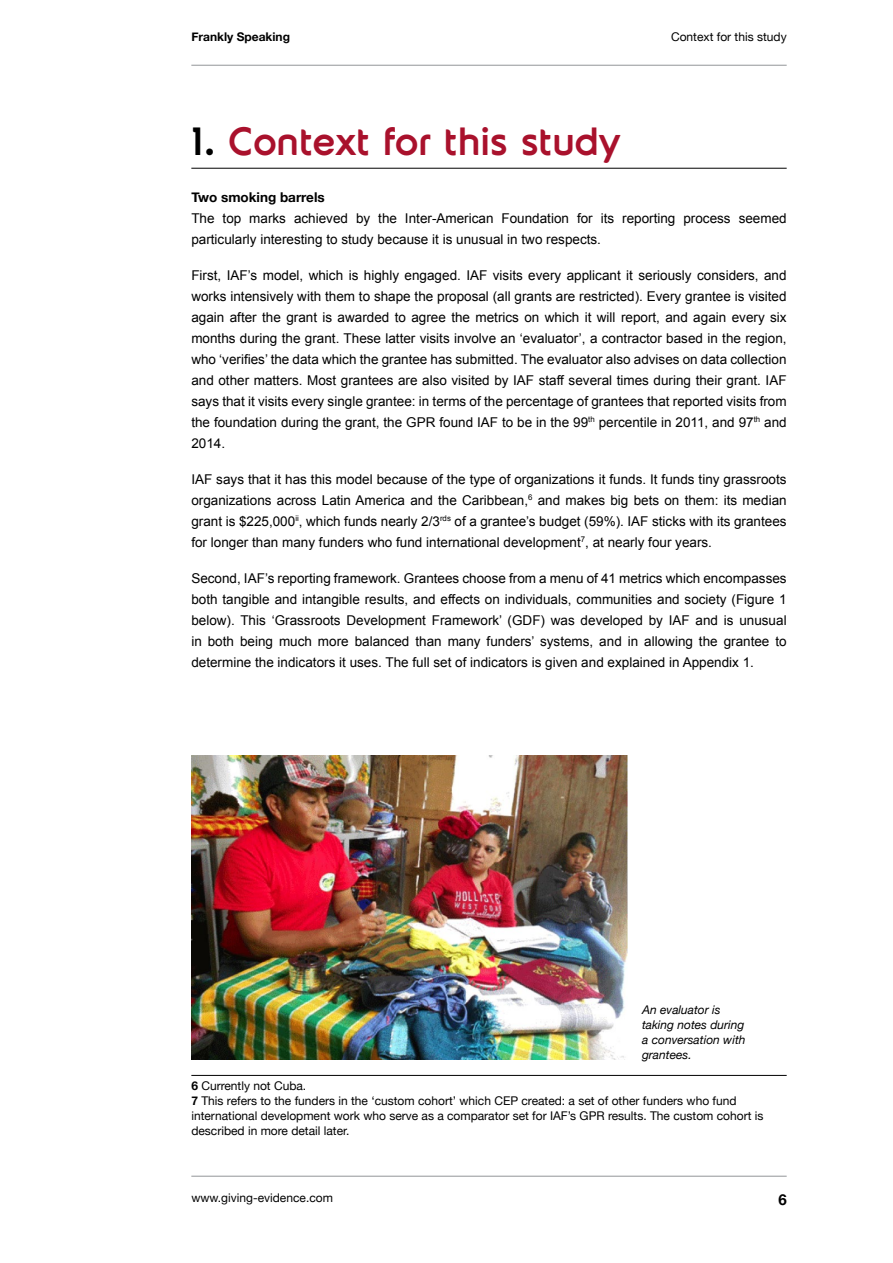
<style>
.page{position:relative;width:893px;height:1263px;background:#fff}
.page>*{position:absolute;margin:0;border:0;box-sizing:border-box;transform-origin:0 0}
.t1{font:500 40.5px "Universal Doomsday";color:#a9112c}
.t2{font:700 15px "Helvetica Neue";color:#000}
.t3{font:13.5px/21px "Arial";color:#000;text-align:justify}
.t4{font:700 13.5px "Helvetica Neue";color:#000}
.t5{font:12px/15px "Helvetica Neue";color:#000}
.t6{font:italic 12px/15px "Helvetica Neue";color:#000}
.t7{font:700 12px "Helvetica Neue";color:#000}
.s1{color:#000}
.s2{font-weight:700}
</style>
<div class="page">
<hr style="left:191px;top:1176px;width:596px;height:1px;background:#939598">
<hr style="left:191px;top:65px;width:596px;height:1px;background:#939598">
<hr style="left:191px;top:168px;width:596px;height:1px;background:#000">
<hr style="left:191px;top:1075px;width:596px;height:1px;background:#000">
<img style="left:191px;top:755px;width:436px;height:304px">
<p class="t7" style="left:191px;top:28px;width:100px">Frankly Speaking</p>
<p class="t5" style="left:671px;top:30px;width:117px">Context for this study</p>
<h1 class="t1" style="left:191px;top:118px;width:430px"><span class="s1">1.</span> Context for this study</h1>
<p class="t4" style="left:191px;top:186px;width:135px">Two smoking barrels</p>
<p class="t3" style="left:191px;top:207px;width:597px">The top marks achieved by the Inter-American Foundation for its reporting process seemed particularly interesting to study because it is unusual in two respects.</p>
<p class="t3" style="left:191px;top:264px;width:597px">First, IAF’s model, which is highly engaged. IAF visits every applicant it seriously considers, and works intensively with them to shape the proposal (all grants are restricted). Every grantee is visited again after the grant is awarded to agree the metrics on which it will report, and again every six months during the grant. These latter visits involve an ‘evaluator’, a contractor based in the region, who ‘verifies’ the data which the grantee has submitted. The evaluator also advises on data collection and other matters. Most grantees are also visited by IAF staff several times during their grant. IAF says that it visits every single grantee: in terms of the percentage of grantees that reported visits from the foundation during the grant, the GPR found IAF to be in the 99<sup>th</sup> percentile in 2011, and 97<sup>th</sup> and 2014.</p>
<p class="t3" style="left:191px;top:468px;width:597px">IAF says that it has this model because of the type of organizations it funds. It funds tiny grassroots organizations across Latin America and the Caribbean,<sup>6</sup> and makes big bets on them: its median grant is $225,000<sup>ii</sup>, which funds nearly 2/3<sup>rds</sup> of a grantee’s budget (59%). IAF sticks with its grantees for longer than many funders who fund international development<sup>7</sup>, at nearly four years.</p>
<p class="t3" style="left:191px;top:567px;width:597px">Second, IAF’s reporting framework. Grantees choose from a menu of 41 metrics which encompasses both tangible and intangible results, and effects on individuals, communities and society (Figure 1 below). This ‘Grassroots Development Framework’ (GDF) was developed by IAF and is unusual in both being much more balanced than many funders’ systems, and in allowing the grantee to determine the indicators it uses. The full set of indicators is given and explained in Appendix 1.</p>
<p class="t6" style="left:642px;top:1003px;width:105px">An evaluator is taking notes during a conversation with grantees.</p>
<p class="t5" style="left:191px;top:1079px;width:574px"><span class="s2">6</span> Currently not Cuba.<br><span class="s2">7</span> This refers to the funders in the ‘custom cohort’ which CEP created: a set of other funders who fund international development work who serve as a comparator set for IAF’s GPR results. The custom cohort is described in more detail later.</p>
<p class="t5" style="left:191px;top:1191px;width:143px">www.giving-evidence.com</p>
<p class="t2" style="left:778px;top:1188px;width:10px">6</p>
</div>
